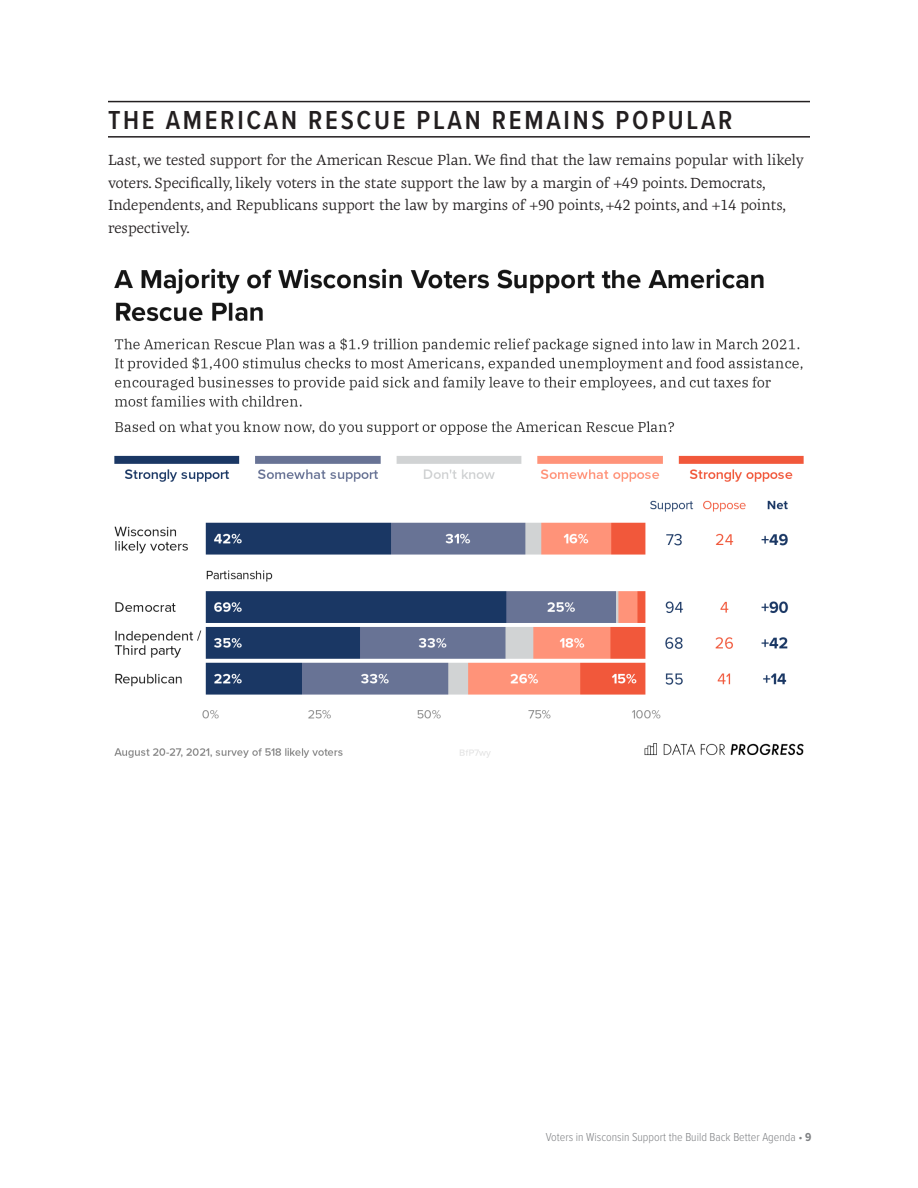
<style>
.page{position:relative;width:918px;height:1188px;background:#fff}
.page>*{position:absolute;margin:0;border:0;box-sizing:border-box;transform-origin:0 0}
.header_1{font:600 27px "Proxima Nova Cond";letter-spacing:.1em;color:#231f20}
.body_copy{font:15px/22.5px "Geneo Std";color:#231f20}
.t1{font:300 12px "Proxima Nova Cond";color:#808285}
.s1{font-weight:700}
</style>
<div class="page">
<hr style="left:108px;top:101px;width:702px;height:1px;background:#231f20">
<hr style="left:108px;top:136px;width:702px;height:2px;background:#231f20">
<img style="left:114px;top:268px;width:690px;height:490px">
<p class="header_1" style="left:108px;top:100px;width:626px">THE AMERICAN RESCUE PLAN REMAINS POPULAR</p>
<p class="body_copy" style="left:108px;top:149px;width:697px">Last, we tested support for the American Rescue Plan. We find that the law remains popular with likely voters. Specifically, likely voters in the state support the law by a margin of +49 points. Democrats, Independents, and Republicans support the law by margins of +90 points, +42 points, and +14 points, respectively.</p>
<p class="t1" style="left:546px;top:1128px;width:267px">Voters in Wisconsin Support the Build Back Better Agenda • <span class="s1">9</span></p>
</div>
